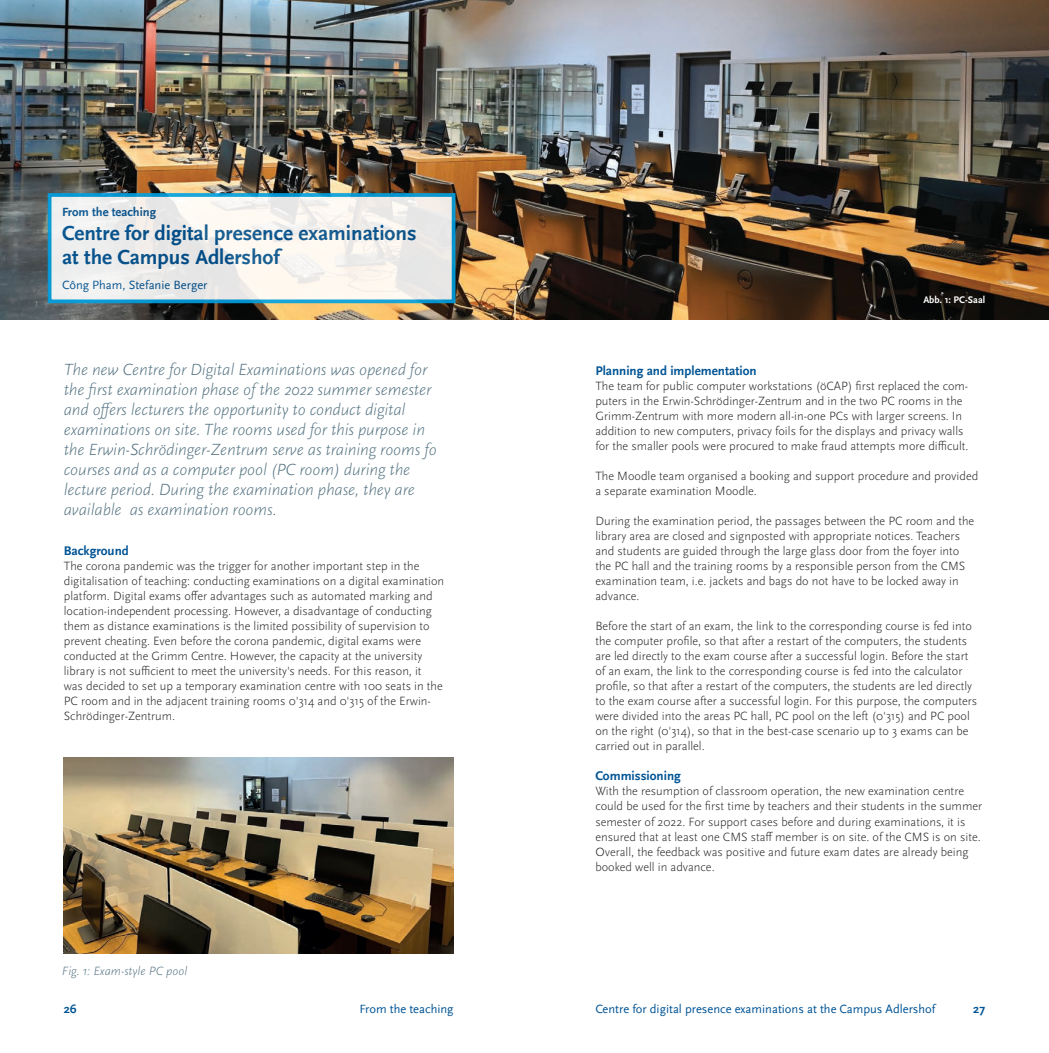
<style>
.page{position:relative;width:1049px;height:1053px;background:#fff}
.page>*{position:absolute;margin:0;border:0;box-sizing:border-box;transform-origin:0 0}
.t1{font:700 21.25px/23.8px "HU Scala Sans";color:#005495}
.t2{font:italic 300 16.88px/20px "Scala Sans Pro";letter-spacing:-.01em;color:#557482}
.t3{font:700 13.12px "HU Scala Sans";color:#005495}
.t4{font:300 12.5px/15px "Scala Sans Pro";color:#231f20}
.t5{font:12.5px "HU Scala Sans";color:#005495}
.t6{font:italic 300 12.5px "Scala Sans Pro";color:#557482}
.t7{font:700 12.5px "HU Scala Sans";color:#005495}
.t8{font:700 12.5px "Scala Sans Pro";color:#005495}
.t9{font:700 10px "Scala Sans Pro";color:#fff}
</style>
<div class="page">
<img style="left:0;top:0;width:1049px;height:319px">
<div style="left:50px;top:195px;width:404px;height:106px;background:linear-gradient(to right,#efefee,#f4f0eb)"></div>
<div style="left:48px;top:193px;width:407px;height:110px;border:4px solid #00a1e3"></div>
<img style="left:64px;top:757px;width:390px;height:196px">
<p class="t7" style="left:62px;top:205px;width:95px">From the teaching</p>
<h1 class="t1" style="left:62px;top:221px;width:356px">Centre for digital presence examinations at the Campus Adlershof</h1>
<p class="t5" style="left:62px;top:278px;width:147px">Công Pham, Stefanie Berger</p>
<p class="t2" style="left:64px;top:360px;width:374px">The new Centre for Digital Examinations was opened for the first examination phase of the 2022 summer semester and offers lecturers the opportunity to conduct digital examinations on site. The rooms used for this purpose in the Erwin-Schrödinger-Zentrum serve as training rooms fo courses and as a computer pool (PC room) during the lecture period. During the examination phase, they are available as examination rooms.</p>
<p class="t3" style="left:64px;top:543px;width:67px">Background</p>
<p class="t4" style="left:64px;top:558px;width:382px">The corona pandemic was the trigger for another important step in the digitalisation of teaching: conducting examinations on a digital examination platform. Digital exams offer advantages such as automated marking and location-independent processing. However, a disadvantage of conducting them as distance examinations is the limited possibility of supervision to prevent cheating. Even before the corona pandemic, digital exams were conducted at the Grimm Centre. However, the capacity at the university library is not sufficient to meet the university's needs. For this reason, it<br>was decided to set up a temporary examination centre with 100 seats in the PC room and in the adjacent training rooms 0'314 and 0'315 of the Erwin-Schrödinger-Zentrum.</p>
<p class="t6" style="left:62px;top:963px;width:127px">Fig. 1: Exam-style PC pool</p>
<p class="t9" style="left:923px;top:294px;width:63px">Abb. 1: PC-Saal</p>
<p class="t3" style="left:595px;top:363px;width:163px">Planning and implementation</p>
<p class="t4" style="left:595px;top:378px;width:375px">The team for public computer workstations (öCAP) first replaced the com&shy;puters in the Erwin-Schrödinger-Zentrum and in the two PC rooms in the Grimm-Zentrum with more modern all-in-one PCs with larger screens. In addition to new computers, privacy foils for the displays and privacy walls for the smaller pools were procured to make fraud attempts more difficult.</p>
<p class="t4" style="left:595px;top:468px;width:384px">The Moodle team organised a booking and support procedure and provided a separate examination Moodle.</p>
<p class="t4" style="left:595px;top:513px;width:380px">During the examination period, the passages between the PC room and the library area are closed and signposted with appropriate notices. Teachers and students are guided through the large glass door from the foyer into the PC hall and the training rooms by a responsible person from the CMS examination team, i.e. jackets and bags do not have to be locked away in advance.</p>
<p class="t4" style="left:595px;top:618px;width:383px">Before the start of an exam, the link to the corresponding course is fed into the computer profile, so that after a restart of the computers, the students are led directly to the exam course after a successful login. Before the start of an exam, the link to the corresponding course is fed into the calculator profile, so that after a restart of the computers, the students are led directly to the exam course after a successful login. For this purpose, the computers were divided into the areas PC hall, PC pool on the left (0'315) and PC pool on the right (0'314), so that in the best-case scenario up to 3 exams can be carried out in parallel.</p>
<p class="t3" style="left:595px;top:768px;width:87px">Commissioning</p>
<p class="t4" style="left:595px;top:783px;width:388px">With the resumption of classroom operation, the new examination centre could be used for the first time by teachers and their students in the summer semester of 2022. For support cases before and during examinations, it is ensured that at least one CMS staff member is on site. of the CMS is on site.<br>Overall, the feedback was positive and future exam dates are already being booked well in advance.</p>
<p class="t5" style="left:359px;top:1001px;width:96px">From the teaching</p>
<p class="t5" style="left:595px;top:1001px;width:341px">Centre for digital presence examinations at the Campus Adlershof</p>
<p class="t8" style="left:64px;top:1001px;width:14px">26</p>
<p class="t8" style="left:973px;top:1001px;width:13px">27</p>
</div>
